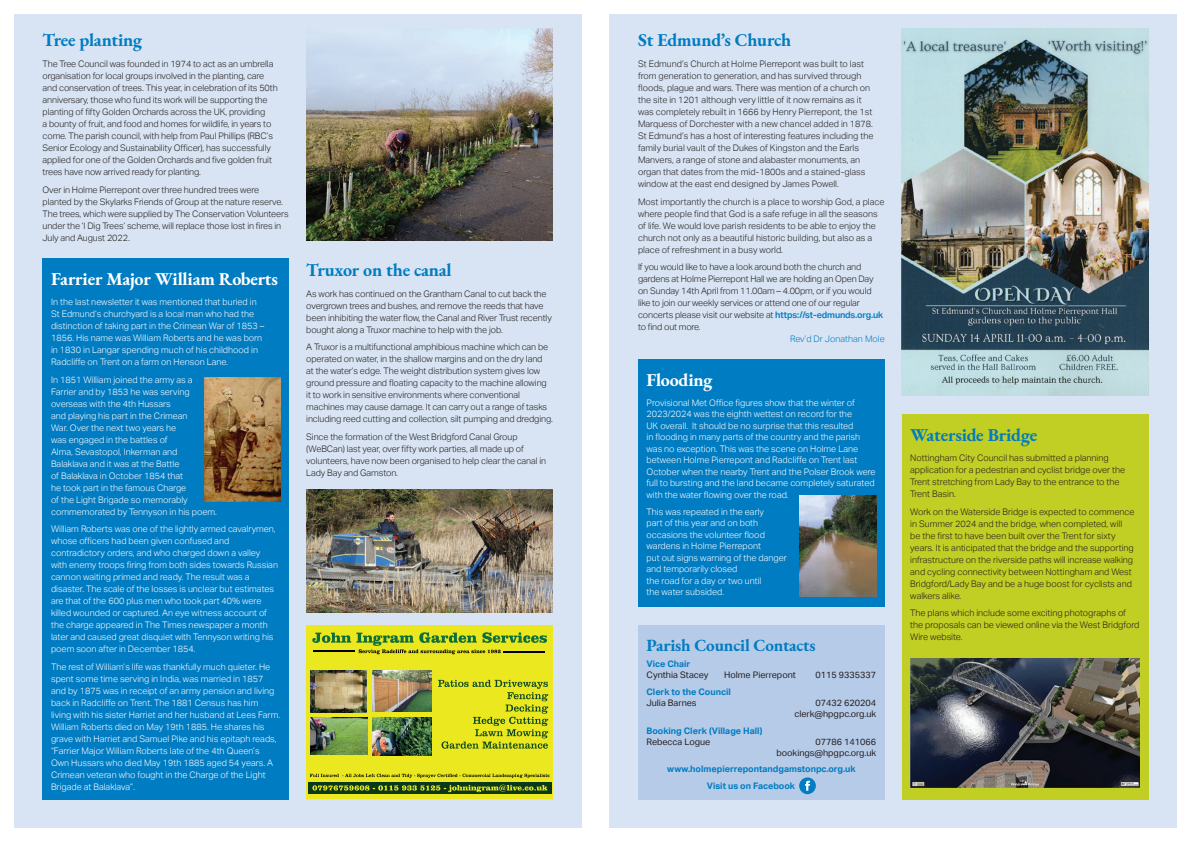
<style>
.page{position:relative;width:1191px;height:842px;background:#fff}
.page>*{position:absolute;margin:0;border:0;box-sizing:border-box;transform-origin:0 0}
.t1{font:700 18px "EB Garamond";letter-spacing:-.01em;color:#007cc2}
.t2{font:700 18px "EB Garamond";letter-spacing:-.01em;color:#fff}
.t3{font:700 17px "EB Garamond";letter-spacing:-.01em;color:#007cc2}
.t4{font:300 9px/12px "Aktiv Grotesk";letter-spacing:-.01em;color:#231f20}
.t5{font:300 9px/12px "Aktiv Grotesk";color:#fff}
.t6{font:9px/11px "Aktiv Grotesk";color:#231f20;text-align:right}
.t7{font:700 9px/16.7px "Aktiv Grotesk";color:#007cc2}
.t8{font:300 9px "Aktiv Grotesk";color:#007cc2}
.s1{font-weight:600;color:#007cc2}
</style>
<div class="page">
<div style="left:14px;top:14px;width:567px;height:814px;background:#d8e4f3"></div>
<div style="left:609px;top:14px;width:567px;height:814px;background:#d8e4f3"></div>
<div style="left:638px;top:625px;width:246px;height:174px;background:#b6cbe8"></div>
<div style="left:799px;top:777px;width:17px;height:17px;background:#007cc2;border-radius:50%"></div>
<svg style="left:805px;top:781px;width:5px;height:10px"></svg>
<div style="left:306px;top:625px;width:247px;height:174px;background:#ece820"></div>
<svg style="left:312px;top:632px;width:235px;height:22px"></svg>
<hr style="left:314px;top:651px;width:41px;height:1px;background:#000001">
<hr style="left:503px;top:651px;width:41px;height:1px;background:#000001">
<svg style="left:438px;top:680px;width:110px;height:69px"></svg>
<svg style="left:310px;top:774px;width:239px;height:4px"></svg>
<div style="left:308px;top:782px;width:244px;height:12px;background:#08391a"></div>
<img style="left:310px;top:671px;width:57px;height:41px">
<img style="left:311px;top:717px;width:56px;height:37px">
<img style="left:372px;top:671px;width:59px;height:41px">
<img style="left:372px;top:717px;width:59px;height:38px">
<svg style="left:312px;top:785px;width:235px;height:7px"></svg>
<img style="left:306px;top:28px;width:247px;height:213px">
<div style="left:901px;top:414px;width:247px;height:385px;background:#c1ce23"></div>
<div style="left:638px;top:359px;width:246px;height:247px;background:#007cc2"></div>
<img style="left:800px;top:495px;width:76px;height:102px">
<img style="left:306px;top:489px;width:247px;height:123px">
<div style="left:43px;top:258px;width:246px;height:541px;background:#007cc2"></div>
<img style="left:204px;top:378px;width:77px;height:124px">
<img style="left:910px;top:658px;width:230px;height:130px">
<img style="left:901px;top:28px;width:247px;height:368px">
<h1 class="t1" style="left:43px;top:28px;width:101px">Tree planting</h1>
<p class="t4" style="left:43px;top:58px;width:237px">The Tree Council was founded in 1974 to act as an umbrella organisation for local groups involved in the planting, care and conservation of trees. This year, in celebration of its 50th anniversary, those who fund its work will be supporting the planting of fifty Golden Orchards across the UK, providing<br>a bounty of fruit, and food and homes for wildlife, in years to come. The parish council, with help from Paul Phillips (RBC’s Senior Ecology and Sustainability Officer), has successfully applied for one of the Golden Orchards and five golden fruit trees have now arrived ready for planting.</p>
<p class="t4" style="left:43px;top:184px;width:248px">Over in Holme Pierrepont over three hundred trees were planted by the Skylarks Friends of Group at the nature reserve.<br>The trees, which were supplied by The Conservation Volunteers under the ‘I Dig Trees’ scheme, will replace those lost in fires in July and August 2022.</p>
<h1 class="t2" style="left:51px;top:266px;width:228px">Farrier Major William Roberts</h1>
<p class="t5" style="left:51px;top:296px;width:215px">In the last newsletter it was mentioned that buried in St Edmund’s churchyard is a local man who had the distinction of taking part in the Crimean War of 1853 – 1856. His name was William Roberts and he was born in 1830 in Langar spending much of his childhood in Radcliffe on Trent on a farm on Henson Lane.</p>
<p class="t5" style="left:51px;top:374px;width:167px">In 1851 William joined the army as a<br>Farrier and by 1853 he was serving overseas with the 4th Hussars<br>and playing his part in the Crimean<br>War. Over the next two years he<br>was engaged in the battles of<br>Alma, Sevastopol, Inkerman and<br>Balaklava and it was at the Battle<br>of Balaklava in October 1854 that<br>he took part in the famous Charge<br>of the Light Brigade so memorably commemorated by Tennyson in his poem.</p>
<p class="t5" style="left:51px;top:523px;width:228px">William Roberts was one of the lightly armed cavalrymen, whose officers had been given confused and contradictory orders, and who charged down a valley with enemy troops firing from both sides towards Russian cannon waiting primed and ready. The result was a disaster. The scale of the losses is unclear but estimates are that of the 600 plus men who took part 40% were killed wounded or captured. An eye witness account of the charge appeared in The Times newspaper a month later and caused great disquiet with Tennyson writing his poem soon after in December 1854.</p>
<p class="t5" style="left:51px;top:661px;width:231px">The rest of William’s life was thankfully much quieter. He spent some time serving in India, was married in 1857 and by 1875 was in receipt of an army pension and living back in Radcliffe on Trent. The 1881 Census has him living with his sister Harriet and her husband at Lees Farm.<br>William Roberts died on May 19th 1885. He shares his grave with Harriet and Samuel Pike and his epitaph reads, “Farrier Major William Roberts late of the 4th Queen’s<br>Own Hussars who died May 19th 1885 aged 54 years. A Crimean veteran who fought in the Charge of the Light Brigade at Balaklava”.</p>
<h1 class="t1" style="left:306px;top:257px;width:147px">Truxor on the canal</h1>
<p class="t4" style="left:306px;top:287px;width:247px">As work has continued on the Grantham Canal to cut back the overgrown trees and bushes, and remove the reeds that have been inhibiting the water flow, the Canal and River Trust recently bought along a Truxor machine to help with the job.</p>
<p class="t4" style="left:306px;top:341px;width:248px">A Truxor is a multifunctional amphibious machine which can be operated on water, in the shallow margins and on the dry land<br>at the water’s edge. The weight distribution system gives low ground pressure and floating capacity to the machine allowing it to work in sensitive environments where conventional machines may cause damage. It can carry out a range of tasks including reed cutting and collection, silt pumping and dredging.</p>
<p class="t4" style="left:306px;top:431px;width:241px">Since the formation of the West Bridgford Canal Group (WeBCan) last year, over fifty work parties, all made up of volunteers, have now been organised to help clear the canal in Lady Bay and Gamston.</p>
<h1 class="t1" style="left:638px;top:28px;width:155px">St Edmund’s Church</h1>
<p class="t4" style="left:638px;top:58px;width:237px">St Edmund’s Church at Holme Pierrepont was built to last from generation to generation, and has survived through floods, plague and wars. There was mention of a church on the site in 1201 although very little of it now remains as it was completely rebuilt in 1666 by Henry Pierrepont, the 1st Marquess of Dorchester with a new chancel added in 1878.<br>St Edmund’s has a host of interesting features including the family burial vault of the Dukes of Kingston and the Earls Manvers, a range of stone and alabaster monuments, an organ that dates from the mid-1800s and a stained-glass window at the east end designed by James Powell.</p>
<p class="t4" style="left:638px;top:196px;width:248px">Most importantly the church is a place to worship God, a place where people find that God is a safe refuge in all the seasons of life. We would love parish residents to be able to enjoy the church not only as a beautiful historic building, but also as a place of refreshment in a busy world.</p>
<p class="t4" style="left:638px;top:261px;width:247px">If you would like to have a look around both the church and gardens at Holme Pierrepont Hall we are holding an Open Day on Sunday 14th April from 11.00am – 4.00pm, or if you would like to join our weekly services or attend one of our regular concerts please visit our website at <span class="s1">https://st-edmunds.org.uk </span>to find out more.</p>
<p class="t8" style="left:790px;top:334px;width:96px">Rev’d Dr Jonathan Mole</p>
<h1 class="t2" style="left:646px;top:367px;width:67px">Flooding</h1>
<p class="t5" style="left:646px;top:397px;width:230px;line-height:11.5px">Provisional Met Office figures show that the winter of 2023/2024 was the eighth wettest on record for the<br>UK overall. It should be no surprise that this resulted<br>in flooding in many parts of the country and the parish was no exception. This was the scene on Holme Lane between Holme Pierrepont and Radcliffe on Trent last October when the nearby Trent and the Polser Brook were full to bursting and the land became completely saturated with the water flowing over the road.</p>
<p class="t5" style="left:646px;top:506px;width:142px;line-height:11.5px">This was repeated in the early<br>part of this year and on both occasions the volunteer flood wardens in Holme Pierrepont<br>put out signs warning of the danger and temporarily closed<br>the road for a day or two until<br>the water subsided.</p>
<h2 class="t3" style="left:646px;top:633px;width:171px">Parish Council Contacts</h2>
<p class="t7" style="left:646px;top:656px;width:45px">Vice Chair</p>
<p class="t6" style="left:646px;top:670px;width:63px">Cynthia Stacey</p>
<p class="t6" style="left:724px;top:670px;width:73px">Holme Pierrepont</p>
<p class="t6" style="left:815px;top:670px;width:62px">0115 9335337</p>
<p class="t7" style="left:646px;top:684px;width:86px">Clerk to the Council</p>
<p class="t6" style="left:646px;top:697px;width:52px">Julia Barnes</p>
<p class="t6" style="left:794px;top:697px;width:83px">07432 620204 clerk@hpgpc.org.uk</p>
<p class="t7" style="left:646px;top:722px;width:117px">Booking Clerk (Village Hall)</p>
<p class="t6" style="left:646px;top:736px;width:65px">Rebecca Logue</p>
<p class="t6" style="left:776px;top:736px;width:101px">07786 141066 bookings@hpgpc.org.uk</p>
<p class="t7" style="left:707px;top:761px;width:150px;text-indent:-40px">www.holmepierrepontandgamstonpc.org.uk<br>Visit us on Facebook</p>
<h1 class="t1" style="left:910px;top:422px;width:128px">Waterside Bridge</h1>
<p class="t4" style="left:910px;top:452px;width:216px">Nottingham City Council has submitted a planning application for a pedestrian and cyclist bridge over the Trent stretching from Lady Bay to the entrance to the Trent Basin.</p>
<p class="t4" style="left:910px;top:506px;width:226px">Work on the Waterside Bridge is expected to commence in Summer 2024 and the bridge, when completed, will be the first to have been built over the Trent for sixty years. It is anticipated that the bridge and the supporting infrastructure on the riverside paths will increase walking and cycling connectivity between Nottingham and West Bridgford/Lady Bay and be a huge boost for cyclists and walkers alike.</p>
<p class="t4" style="left:910px;top:607px;width:230px">The plans which include some exciting photographs of the proposals can be viewed online via the West Bridgford<br>Wire website.</p>
</div>
